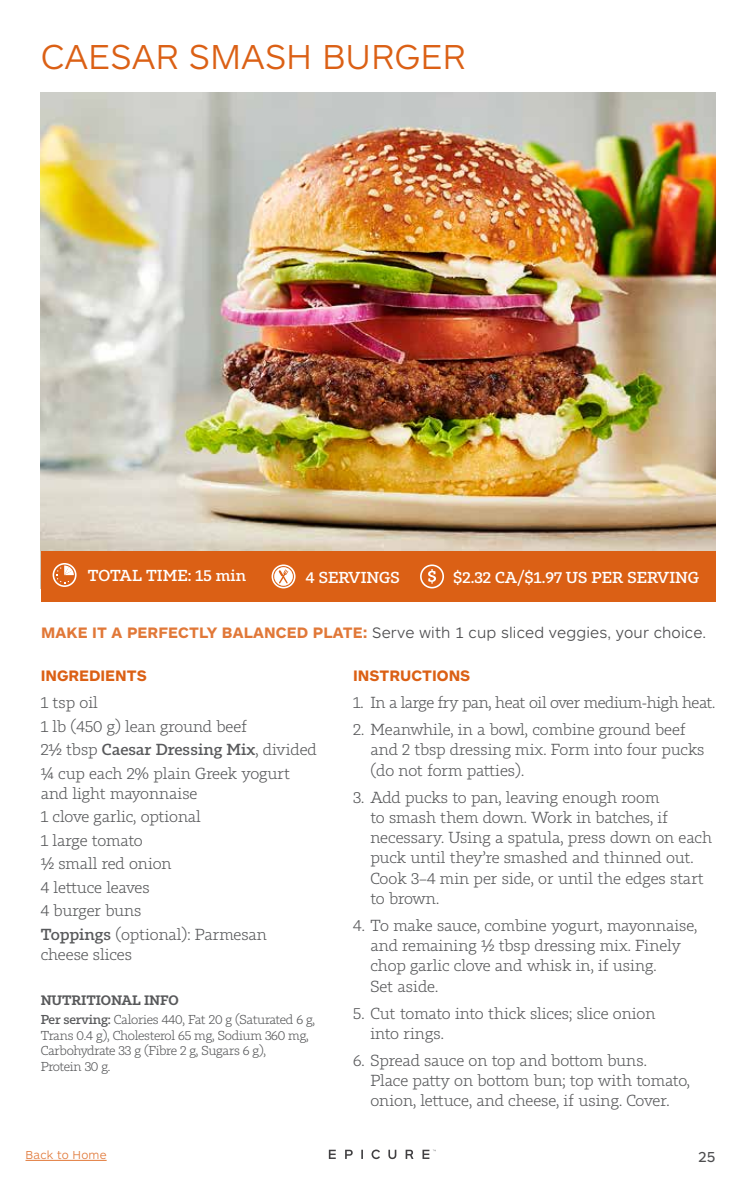
<style>
.page{position:relative;width:756px;height:1188px;background:#fff}
.page>*{position:absolute;margin:0;border:0;box-sizing:border-box;transform-origin:0 0}
.t1{font:300 36px "ARS Maquette Pro";color:#db6015}
.t2{font:300 15.75px/20.2px "Tabac Slab";letter-spacing:-.01em;color:#58595b}
.t3{font:300 15.75px "ARS Maquette Pro";letter-spacing:.01em;color:#4d4d4f}
.t4{font:300 15.75px "Tabac Slab";letter-spacing:-.03em;color:#58595b}
.t5{font:700 15.75px "ARS Maquette Pro";color:#db6015}
.t6{font:500 15.6px "Tabac Slab";color:#fff}
.t7{font:15px "ARS Maquette Pro";color:#4d4d4f}
.t8{font:600 13.5px "Tabac Slab";letter-spacing:-.01em;color:#58595b}
.t9{font:300 12.75px/15.8px "Tabac Slab";letter-spacing:-.02em;color:#58595b}
.t10{font:300 12px "ARS Maquette Pro";letter-spacing:.02em;color:#e17838}
.s1{font-weight:700;color:#e17838}
.s2{font-weight:500}
</style>
<div class="page">
<img style="left:40px;top:93px;width:676px;height:495px">
<div style="left:41px;top:551px;width:675px;height:51px;background:#db6015"></div>
<svg style="left:420px;top:564px;width:24px;height:24px"></svg>
<svg style="left:272px;top:564px;width:24px;height:24px"></svg>
<svg style="left:53px;top:563px;width:24px;height:24px"></svg>
<svg style="left:329px;top:1150px;width:7px;height:9px"></svg>
<svg style="left:345px;top:1150px;width:8px;height:9px"></svg>
<svg style="left:361px;top:1150px;width:2px;height:9px"></svg>
<svg style="left:388px;top:1150px;width:8px;height:9px"></svg>
<svg style="left:406px;top:1150px;width:7px;height:9px"></svg>
<svg style="left:423px;top:1150px;width:13px;height:9px"></svg>
<svg style="left:372px;top:1150px;width:8px;height:9px"></svg>
<hr style="left:26px;top:1160px;width:81px;height:1px;background:#e17838">
<h1 class="t1" style="left:41px;top:34px;width:427px">CAESAR SMASH BURGER</h1>
<p class="t6" style="left:88px;top:566px;width:160px">TOTAL TIME: 15 min</p>
<p class="t6" style="left:306px;top:568px;width:96px">4 SERVINGS</p>
<p class="t6" style="left:453px;top:568px;width:248px">$2.32 CA/$1.97 US PER SERVING</p>
<p class="t3" style="left:41px;top:623px;width:667px"><span class="s1">MAKE IT A PERFECTLY BALANCED PLATE:</span> Serve with 1 cup sliced veggies, your choice.</p>
<p class="t5" style="left:41px;top:665px;width:108px">INGREDIENTS</p>
<p class="t2" style="left:41px;top:691px;width:278px;line-height:23.5px">1 tsp oil<br>1 lb (450 g) lean ground beef<br>2½ tbsp <span class="s2">Caesar Dressing Mix</span>, divided ¼ cup each 2% plain Greek yogurt</p>
<p class="t2" style="left:41px;top:782px;width:228px;line-height:23.5px">and light mayonnaise<br>1 clove garlic, optional<br>1 large tomato<br>½ small red onion<br>4 lettuce leaves<br>4 burger buns<br><span class="s2">Toppings</span> (optional): Parmesan</p>
<p class="t2" style="left:41px;top:945px;width:93px">cheese slices</p>
<p class="t8" style="left:41px;top:992px;width:139px">NUTRITIONAL INFO</p>
<p class="t9" style="left:41px;top:1012px;width:276px"><span class="s2">Per serving:</span> Calories 440, Fat 20 g (Saturated 6 g, Trans 0.4 g), Cholesterol 65 mg, Sodium 360 mg, Carbohydrate 33 g (Fibre 2 g, Sugars 6 g),<br>Protein 30 g.</p>
<p class="t5" style="left:353px;top:665px;width:119px">INSTRUCTIONS</p>
<p class="t4" style="left:353px;top:693px;width:364px">1. In a large fry pan, heat oil over medium-high heat.</p>
<p class="t2" style="left:370px;top:720px;width:336px;text-indent:-17px">2. Meanwhile, in a bowl, combine ground beef and 2 tbsp dressing mix. Form into four pucks (do not form patties).</p>
<p class="t2" style="left:370px;top:787px;width:343px;text-indent:-17px">3. Add pucks to pan, leaving enough room<br>to smash them down. Work in batches, if necessary. Using a spatula, press down on each puck until they’re smashed and thinned out.<br>Cook 3–4 min per side, or until the edges start to brown.</p>
<p class="t2" style="left:370px;top:915px;width:329px;text-indent:-17px">4. To make sauce, combine yogurt, mayonnaise, and remaining ½ tbsp dressing mix. Finely chop garlic clove and whisk in, if using.<br>Set aside.</p>
<p class="t2" style="left:370px;top:1003px;width:287px;text-indent:-17px">5. Cut tomato into thick slices; slice onion into rings.</p>
<p class="t2" style="left:370px;top:1050px;width:321px;text-indent:-17px">6. Spread sauce on top and bottom buns.<br>Place patty on bottom bun; top with tomato, onion, lettuce, and cheese, if using. Cover.</p>
<p class="t10" style="left:26px;top:1147px;width:83px">Back to Home</p>
<p class="t7" style="left:698px;top:1147px;width:19px">25</p>
</div>
